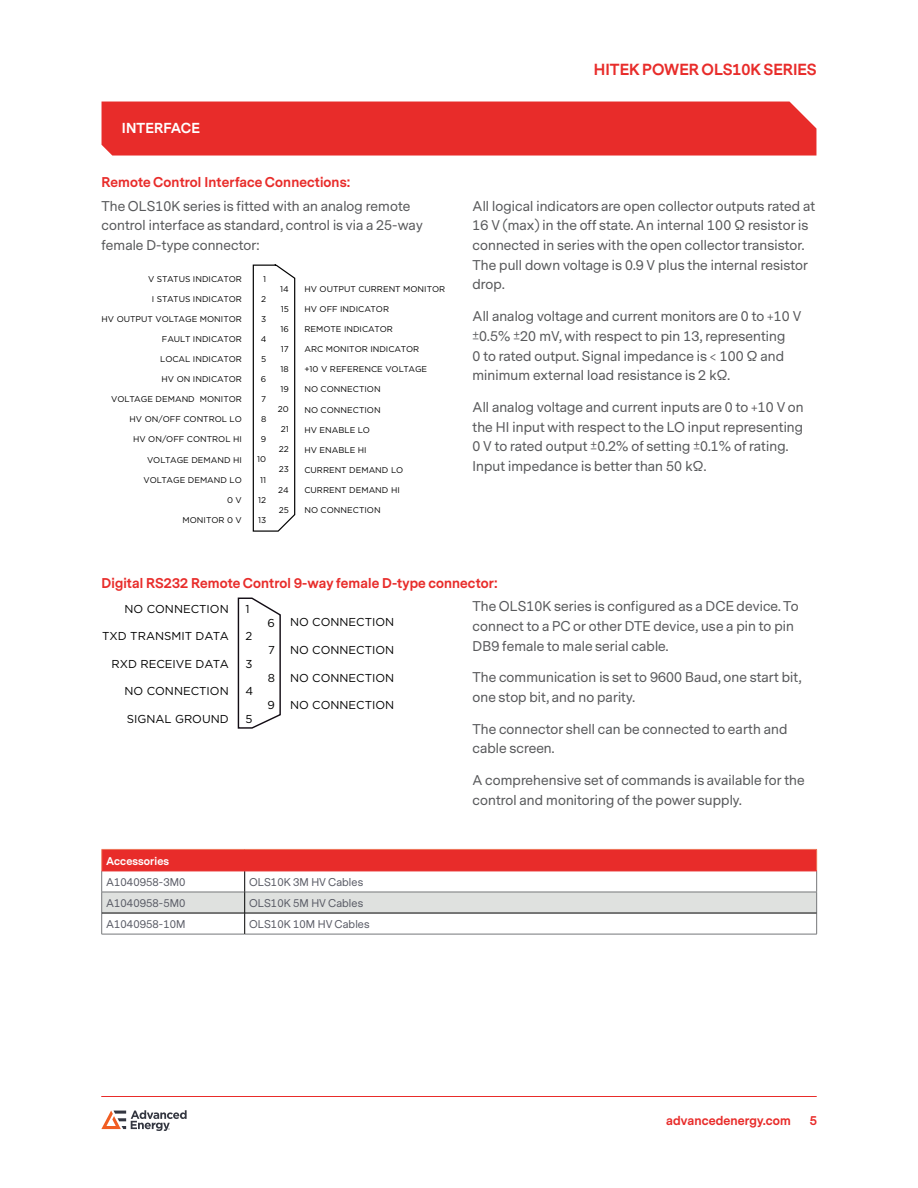
<style>
.page{position:relative;width:918px;height:1188px;background:#fff}
.page>*{position:absolute;margin:0;border:0;box-sizing:border-box;transform-origin:0 0}
.t1{font:700 15px "Messina Sans";color:#e82c2a}
.t2{font:700 13.5px "Messina Sans";letter-spacing:.01em;color:#fff}
.t3{font:13.2px/19.8px "Messina Sans";letter-spacing:.01em;color:#58595b}
.t4{font:700 13.2px "Messina Sans";letter-spacing:.01em;color:#e82c2a}
.t5{font:700 12px "Messina Sans";letter-spacing:.01em;color:#e82c2a}
.t6{font:11.4px "Gotham";color:#000}
.t7{font:10.5px "Messina Sans";letter-spacing:.01em;color:#5a5c66}
.t8{font:700 10.5px "Messina Sans";letter-spacing:.01em;color:#fff}
.t9{font:8.4px "Gotham";color:#000}
</style>
<div class="page">
<svg style="left:101px;top:1110px;width:86px;height:21px"></svg>
<hr style="left:102px;top:1096px;width:714px;height:1px;background:#e82c2a">
<div style="left:102px;top:102px;width:714px;height:54px;background:#e82c2a"></div>
<svg style="left:252px;top:265px;width:44px;height:267px"></svg>
<svg style="left:237px;top:598px;width:44px;height:131px"></svg>
<hr style="left:102px;top:934px;width:143px;height:1px;background:#757779">
<hr style="left:245px;top:934px;width:572px;height:1px;background:#757779">
<hr style="left:102px;top:849px;width:143px;height:1px;background:#ef7b60">
<hr style="left:245px;top:849px;width:572px;height:1px;background:#ef7b60">
<svg style="left:101px;top:850px;width:716px;height:84px"></svg>
<hr style="left:102px;top:871px;width:143px;height:1px;background:#e82c2a">
<hr style="left:245px;top:871px;width:572px;height:1px;background:#e82c2a">
<p class="t2" style="left:122px;top:119px;width:80px">INTERFACE</p>
<p class="t4" style="left:102px;top:172px;width:250px">Remote Control Interface Connections:</p>
<p class="t3" style="left:102px;top:196px;width:323px">The OLS10K series is fitted with an analog remote control interface as standard, control is via a 25-way female D-type connector:</p>
<p class="t9" style="left:148px;top:274px;width:95px">V STATUS INDICATOR</p>
<p class="t9" style="left:152px;top:294px;width:91px">I STATUS INDICATOR</p>
<p class="t9" style="left:102px;top:314px;width:142px">HV OUTPUT VOLTAGE MONITOR</p>
<p class="t9" style="left:162px;top:334px;width:81px">FAULT INDICATOR</p>
<p class="t9" style="left:160px;top:354px;width:83px">LOCAL INDICATOR</p>
<p class="t9" style="left:162px;top:374px;width:82px">HV ON INDICATOR</p>
<p class="t9" style="left:111px;top:394px;width:132px">VOLTAGE DEMAND MONITOR</p>
<p class="t9" style="left:130px;top:414px;width:114px">HV ON/OFF CONTROL LO</p>
<p class="t9" style="left:133px;top:434px;width:110px">HV ON/OFF CONTROL HI</p>
<p class="t9" style="left:147px;top:454px;width:96px">VOLTAGE DEMAND HI</p>
<p class="t9" style="left:144px;top:474px;width:100px">VOLTAGE DEMAND LO</p>
<p class="t9" style="left:227px;top:494px;width:16px">0 V</p>
<p class="t9" style="left:183px;top:514px;width:61px">MONITOR 0 V</p>
<p class="t9" style="left:263px;top:274px;width:5px">1</p>
<p class="t9" style="left:261px;top:294px;width:7px">2</p>
<p class="t9" style="left:261px;top:314px;width:7px">3</p>
<p class="t9" style="left:261px;top:354px;width:7px">5</p>
<p class="t9" style="left:261px;top:374px;width:7px">6</p>
<p class="t9" style="left:261px;top:394px;width:6px">7</p>
<p class="t9" style="left:261px;top:414px;width:7px">8</p>
<p class="t9" style="left:261px;top:434px;width:7px">9</p>
<p class="t9" style="left:257px;top:454px;width:10px">10</p>
<p class="t9" style="left:260px;top:474px;width:8px">11</p>
<p class="t9" style="left:258px;top:494px;width:10px">12</p>
<p class="t9" style="left:258px;top:514px;width:10px">13</p>
<p class="t9" style="left:280px;top:284px;width:10px">14</p>
<p class="t9" style="left:281px;top:304px;width:10px">15</p>
<p class="t9" style="left:304px;top:284px;width:142px">HV OUTPUT CURRENT MONITOR</p>
<p class="t9" style="left:304px;top:304px;width:86px">HV OFF INDICATOR</p>
<p class="t9" style="left:304px;top:324px;width:90px">REMOTE INDICATOR</p>
<p class="t9" style="left:304px;top:344px;width:116px">ARC MONITOR INDICATOR</p>
<p class="t9" style="left:304px;top:364px;width:124px">+10 V REFERENCE VOLTAGE</p>
<p class="t9" style="left:304px;top:384px;width:78px">NO CONNECTION</p>
<p class="t9" style="left:304px;top:404px;width:78px">NO CONNECTION</p>
<p class="t9" style="left:304px;top:424px;width:67px">HV ENABLE LO</p>
<p class="t9" style="left:304px;top:444px;width:64px">HV ENABLE HI</p>
<p class="t9" style="left:304px;top:464px;width:100px">CURRENT DEMAND LO</p>
<p class="t9" style="left:304px;top:484px;width:97px">CURRENT DEMAND HI</p>
<p class="t9" style="left:304px;top:504px;width:78px">NO CONNECTION</p>
<p class="t9" style="left:281px;top:324px;width:10px">16</p>
<p class="t9" style="left:281px;top:344px;width:9px">17</p>
<p class="t9" style="left:281px;top:364px;width:10px">18</p>
<p class="t9" style="left:281px;top:384px;width:10px">19</p>
<p class="t9" style="left:278px;top:404px;width:13px">20</p>
<p class="t9" style="left:281px;top:424px;width:10px">21</p>
<p class="t9" style="left:279px;top:444px;width:12px">22</p>
<p class="t9" style="left:279px;top:464px;width:12px">23</p>
<p class="t9" style="left:278px;top:484px;width:12px">24</p>
<p class="t9" style="left:279px;top:504px;width:12px">25</p>
<p class="t9" style="left:261px;top:334px;width:7px">4</p>
<p class="t1" style="left:594px;top:59px;width:224px">HITEK POWER OLS10K SERIES</p>
<p class="t3" style="left:472px;top:196px;width:344px">All logical indicators are open collector outputs rated at 16 V (max) in the off state. An internal 100 Ω resistor is connected in series with the open collector transistor.<br>The pull down voltage is 0.9 V plus the internal resistor drop.</p>
<p class="t3" style="left:472px;top:307px;width:330px">All analog voltage and current monitors are 0 to +10 V ±0.5% ±20 mV, with respect to pin 13, representing<br>0 to rated output. Signal impedance is &lt; 100 Ω and minimum external load resistance is 2 kΩ.</p>
<p class="t3" style="left:472px;top:398px;width:333px">All analog voltage and current inputs are 0 to +10 V on the HI input with respect to the LO input representing 0 V to rated output ±0.2% of setting ±0.1% of rating.<br>Input impedance is better than 50 kΩ.</p>
<p class="t4" style="left:102px;top:574px;width:398px">Digital RS232 Remote Control 9-way female D-type connector:</p>
<p class="t6" style="left:245px;top:601px;width:6px">1</p>
<p class="t6" style="left:268px;top:615px;width:9px">6</p>
<p class="t6" style="left:245px;top:629px;width:8px">2</p>
<p class="t6" style="left:268px;top:643px;width:8px">7</p>
<p class="t6" style="left:245px;top:656px;width:9px">3</p>
<p class="t6" style="left:268px;top:670px;width:9px">8</p>
<p class="t6" style="left:245px;top:684px;width:9px">4</p>
<p class="t6" style="left:268px;top:698px;width:9px">9</p>
<p class="t6" style="left:245px;top:712px;width:9px">5</p>
<p class="t3" style="left:472px;top:597px;width:328px">The OLS10K series is configured as a DCE device. To connect to a PC or other DTE device, use a pin to pin<br>DB9 female to male serial cable.</p>
<p class="t3" style="left:472px;top:668px;width:330px">The communication is set to 9600 Baud, one start bit, one stop bit, and no parity.</p>
<p class="t3" style="left:472px;top:719px;width:316px">The connector shell can be connected to earth and cable screen.</p>
<p class="t3" style="left:472px;top:771px;width:334px">A comprehensive set of commands is available for the control and monitoring of the power supply.</p>
<p class="t6" style="left:125px;top:601px;width:106px">NO CONNECTION</p>
<p class="t6" style="left:102px;top:629px;width:128px">TXD TRANSMIT DATA</p>
<p class="t6" style="left:111px;top:656px;width:119px">RXD RECEIVE DATA</p>
<p class="t6" style="left:125px;top:684px;width:106px">NO CONNECTION</p>
<p class="t6" style="left:127px;top:711px;width:104px">SIGNAL GROUND</p>
<p class="t6" style="left:290px;top:615px;width:106px">NO CONNECTION</p>
<p class="t6" style="left:290px;top:643px;width:106px">NO CONNECTION</p>
<p class="t6" style="left:290px;top:670px;width:106px">NO CONNECTION</p>
<p class="t6" style="left:290px;top:698px;width:106px">NO CONNECTION</p>
<p class="t8" style="left:106px;top:854px;width:65px">Accessories</p>
<p class="t7" style="left:106px;top:875px;width:81px">A1040958-3M0</p>
<p class="t7" style="left:249px;top:875px;width:116px">OLS10K 3M HV Cables</p>
<p class="t7" style="left:106px;top:896px;width:81px">A1040958-5M0</p>
<p class="t7" style="left:249px;top:896px;width:116px">OLS10K 5M HV Cables</p>
<p class="t7" style="left:106px;top:917px;width:81px">A1040958-10M</p>
<p class="t7" style="left:249px;top:917px;width:122px">OLS10K 10M HV Cables</p>
<p class="t5" style="left:666px;top:1113px;width:126px">advancedenergy.com</p>
<p class="t5" style="left:810px;top:1113px;width:9px">5</p>
</div>
